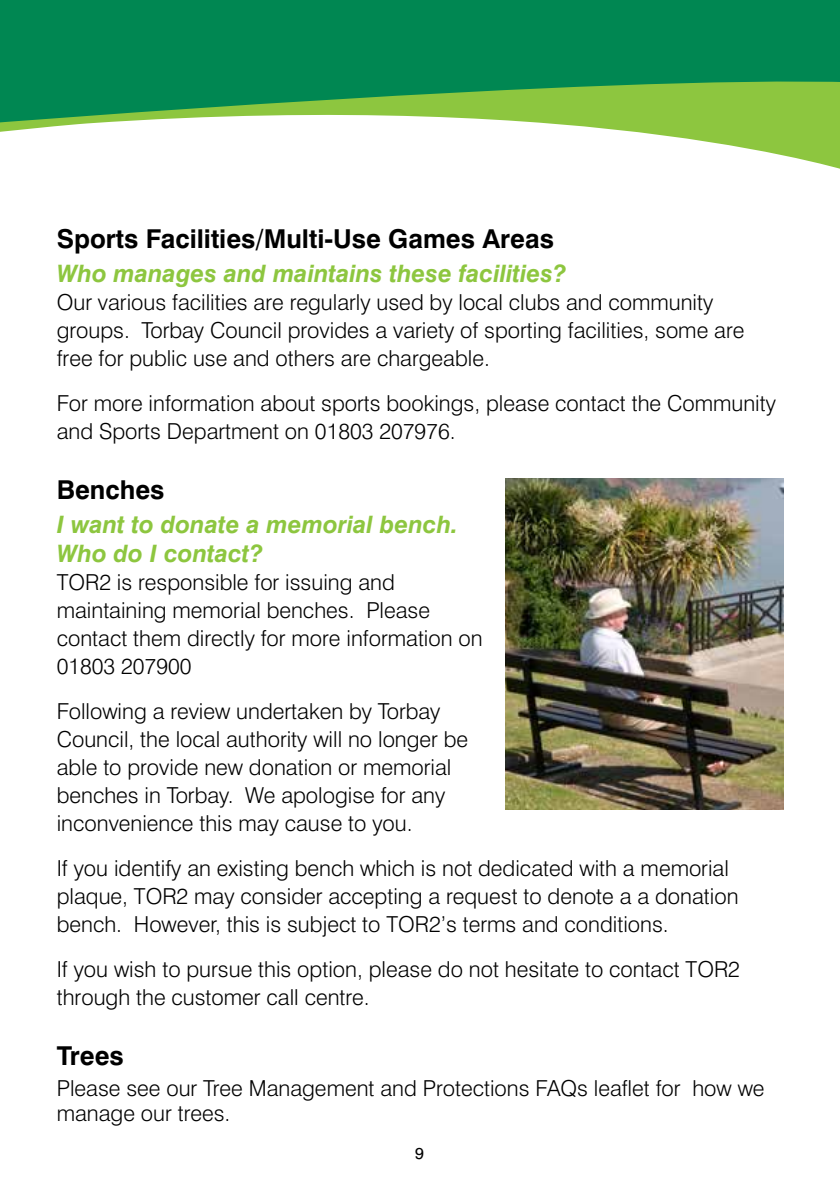
<style>
.page{position:relative;width:840px;height:1191px;background:#fff}
.page>*{position:absolute;margin:0;border:0;box-sizing:border-box;transform-origin:0 0}
.heading_2{font:700 26px "Swiss 721 BT";color:#000}
.questions{font:italic 700 24px/28.8px "Swiss 721 BT";color:#8dc63f}
.t1{font:300 22px/28px "Swiss 721 BT";color:#000}
.t2{font:16px "Swiss 721 BT";color:#000}
</style>
<div class="page">
<div style="left:0;top:0;width:839px;height:68px;background:#008752"></div>
<svg style="left:0;top:68px;width:839px;height:101px"></svg>
<img style="left:505px;top:478px;width:277px;height:331px">
<p class="heading_2" style="left:57px;top:223px;width:498px">Sports Facilities/Multi-Use Games Areas</p>
<p class="questions" style="left:57px;top:259px;width:511px">Who manages and maintains these facilities?</p>
<p class="t1" style="left:57px;top:288px;width:688px">Our various facilities are regularly used by local clubs and community groups. Torbay Council provides a variety of sporting facilities, some are free for public use and others are chargeable.</p>
<p class="t1" style="left:57px;top:389px;width:720px">For more information about sports bookings, please contact the Community and Sports Department on 01803 207976.</p>
<p class="heading_2" style="left:57px;top:474px;width:109px">Benches</p>
<p class="questions" style="left:57px;top:510px;width:402px">I want to donate a memorial bench.<br>Who do I contact?</p>
<p class="t1" style="left:57px;top:568px;width:427px">TOR2 is responsible for issuing and maintaining memorial benches. Please contact them directly for more information on 01803 207900</p>
<p class="t1" style="left:57px;top:697px;width:413px">Following a review undertaken by Torbay Council, the local authority will no longer be able to provide new donation or memorial benches in Torbay. We apologise for any inconvenience this may cause to you.</p>
<p class="t1" style="left:57px;top:854px;width:683px">If you identify an existing bench which is not dedicated with a memorial plaque, TOR2 may consider accepting a request to denote a a donation bench. However, this is subject to TOR2’s terms and conditions.</p>
<p class="t1" style="left:57px;top:955px;width:684px">If you wish to pursue this option, please do not hesitate to contact TOR2 through the customer call centre.</p>
<p class="heading_2" style="left:57px;top:1039px;width:68px">Trees</p>
<p class="t1" style="left:57px;top:1075px;width:709px;line-height:25.4px">Please see our Tree Management and Protections FAQs leaflet for how we manage our trees.</p>
<p class="t2" style="left:415px;top:1143px;width:10px">9</p>
</div>
